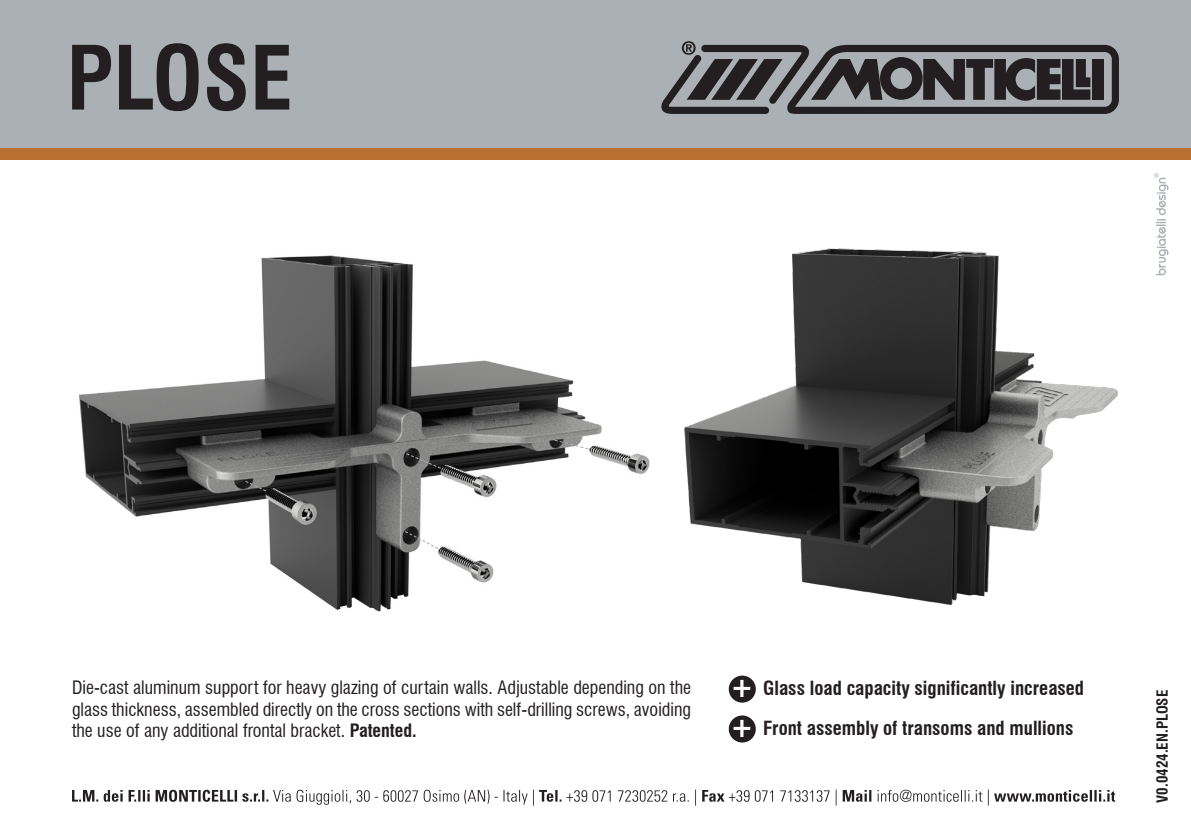
<style>
.page{position:relative;width:1191px;height:840px;background:#fff}
.page>*{position:absolute;margin:0;border:0;box-sizing:border-box;transform-origin:0 0}
.t1{font:700 condensed 86px "Swiss 721 BT";color:#231f20}
.t2{font:700 32.2px "Myriad Pro";color:#fff}
.t3{font:700 condensed 19px "Swiss 721 BT";color:#231f20}
.t4{font:condensed 18px/21.6px "Swiss 721 BT";color:#231f20;text-align:justify}
.t5{font:700 condensed 15px "Swiss 721 BT";color:#231f20}
.s1{font-weight:700}
</style>
<div class="page">
<div style="left:0;top:0;width:1191px;height:160px;background:#aab0b3"></div>
<svg style="left:661px;top:41px;width:458px;height:73px"></svg>
<div style="left:0;top:148px;width:1191px;height:12px;background:#b96f30"></div>
<svg style="left:1154px;top:173px;width:14px;height:102px"></svg>
<svg style="left:72px;top:789px;width:1043px;height:16px"></svg>
<div style="left:729px;top:675px;width:27px;height:27px;background:#231f20;border-radius:50%"></div>
<div style="left:729px;top:715px;width:27px;height:27px;background:#231f20;border-radius:50%"></div>
<img style="left:79px;top:255px;width:548px;height:357px">
<img style="left:627px;top:248px;width:491px;height:358px">
<svg style="left:244px;top:479px;width:23px;height:13px"></svg>
<svg style="left:405px;top:452px;width:37px;height:17px"></svg>
<svg style="left:404px;top:530px;width:35px;height:19px"></svg>
<svg style="left:553px;top:439px;width:36px;height:11px"></svg>
<p class="t1" style="left:67px;top:27px;width:227px">PLOSE</p>
<p class="t2" style="left:732px;top:665px;width:21px">+</p>
<p class="t3" style="left:763px;top:676px;width:322px">Glass load capacity significantly increased</p>
<p class="t2" style="left:732px;top:705px;width:21px">+</p>
<p class="t3" style="left:763px;top:716px;width:312px">Front assembly of transoms and mullions</p>
<p class="t4" style="left:72px;top:676px;width:620px">Die-cast aluminum support for heavy glazing of curtain walls. Adjustable depending on the glass thickness, assembled directly on the cross sections with self-drilling screws, avoiding the use of any additional frontal bracket. <span class="s1">Patented.</span></p>
<p class="t5" style="left:1153px;top:802px;width:114px;rotate:-90deg">V0.0424.EN.PLOSE</p>
</div>
